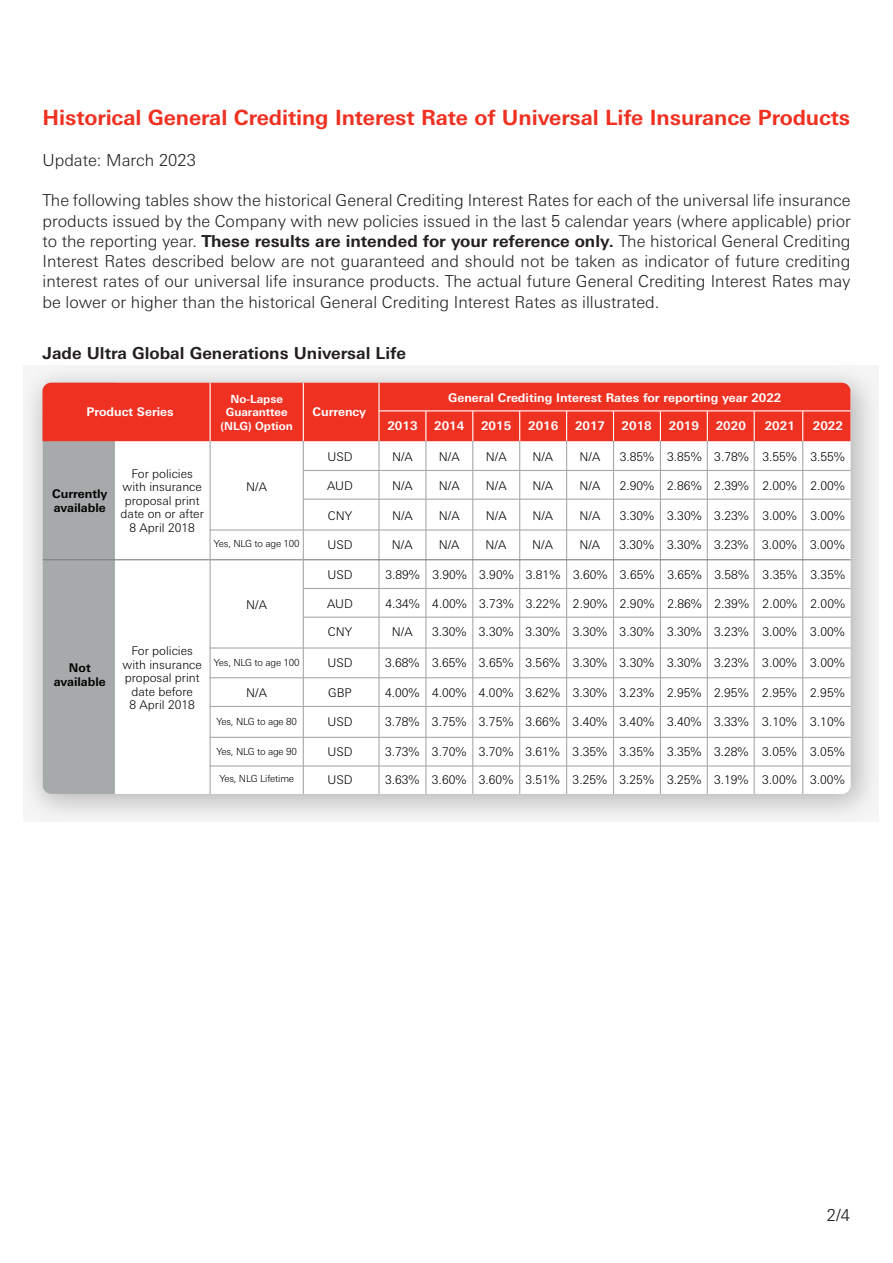
<style>
.page{position:relative;width:893px;height:1263px;background:#fff}
.page>*{position:absolute;margin:0;border:0;box-sizing:border-box;transform-origin:0 0}
.t1{font:700 21px "Univers Nextfor HSBC";letter-spacing:-.005em;color:#ef3122}
.t2{font:300 16.5px/20.2px "Univers Nextfor HSBC";color:#231f20;text-align:justify}
.t3{font:700 16.5px "Univers Nextfor HSBC";color:#231f20}
.t4{font:300 16.5px "Univers Nextfor HSBC";color:#161319}
.t5{font:300 12px/13.5px "Univers Nextfor HSBC";color:#000001;text-align:center}
.t6{font:700 12px "Univers Nextfor HSBC";color:#fff}
.t7{font:700 12px/13.5px "Univers Nextfor HSBC";color:#000001}
.t8{font:700 11.25px/13.5px "Univers Nextfor HSBC";color:#fff;text-align:center}
.t9{font:300 9.75px "Univers Nextfor HSBC";letter-spacing:-.02em;color:#000001}
.s1{font-weight:700}
</style>
<div class="page">
<svg style="left:23px;top:366px;width:856px;height:455px"></svg>
<div style="left:43px;top:385px;width:808px;height:409px;background:#fff;border-radius:9px"></div>
<hr style="left:304px;top:470px;width:546px;height:1px;background:#a8a9ad">
<hr style="left:304px;top:588px;width:546px;height:1px;background:#a8a9ad">
<hr style="left:210px;top:677px;width:640px;height:1px;background:#a8a9ad">
<hr style="left:304px;top:499px;width:546px;height:1px;background:#a8a9ad">
<hr style="left:304px;top:617px;width:546px;height:1px;background:#a8a9ad">
<hr style="left:210px;top:706px;width:640px;height:1px;background:#a8a9ad">
<hr style="left:210px;top:529px;width:640px;height:1px;background:#a8a9ad">
<hr style="left:210px;top:647px;width:640px;height:1px;background:#a8a9ad">
<hr style="left:210px;top:737px;width:640px;height:1px;background:#a8a9ad">
<hr style="left:210px;top:765px;width:640px;height:1px;background:#a8a9ad">
<hr style="left:378px;top:441px;width:2px;height:353px;background:#a8a9ad">
<hr style="left:519px;top:441px;width:1px;height:353px;background:#a8a9ad">
<hr style="left:660px;top:441px;width:1px;height:353px;background:#a8a9ad">
<hr style="left:425px;top:441px;width:1px;height:353px;background:#a8a9ad">
<hr style="left:566px;top:441px;width:1px;height:353px;background:#a8a9ad">
<hr style="left:707px;top:441px;width:1px;height:353px;background:#a8a9ad">
<hr style="left:754px;top:441px;width:1px;height:353px;background:#a8a9ad">
<hr style="left:802px;top:441px;width:1px;height:353px;background:#a8a9ad">
<hr style="left:472px;top:441px;width:1px;height:353px;background:#a8a9ad">
<hr style="left:613px;top:441px;width:1px;height:353px;background:#a8a9ad">
<div style="left:43px;top:441px;width:72px;height:353px;background:#a7aaaa"></div>
<div style="left:43px;top:383px;width:807px;height:58px;background:#ef3122"></div>
<hr style="left:379px;top:410px;width:472px;height:1px;background:#fff">
<hr style="left:378px;top:383px;width:2px;height:58px;background:#fff">
<hr style="left:519px;top:411px;width:1px;height:30px;background:#fff">
<hr style="left:660px;top:411px;width:1px;height:30px;background:#fff">
<hr style="left:425px;top:411px;width:1px;height:30px;background:#fff">
<hr style="left:566px;top:411px;width:1px;height:30px;background:#fff">
<hr style="left:707px;top:411px;width:1px;height:30px;background:#fff">
<hr style="left:754px;top:411px;width:1px;height:30px;background:#fff">
<hr style="left:802px;top:411px;width:1px;height:30px;background:#fff">
<hr style="left:472px;top:411px;width:1px;height:30px;background:#fff">
<hr style="left:613px;top:411px;width:1px;height:30px;background:#fff">
<hr style="left:43px;top:559px;width:807px;height:1px;background:#7d8082">
<hr style="left:210px;top:441px;width:1px;height:353px;background:#a8a9ad">
<hr style="left:210px;top:383px;width:1px;height:58px;background:#fff">
<hr style="left:303px;top:441px;width:1px;height:353px;background:#a8a9ad">
<hr style="left:303px;top:383px;width:1px;height:58px;background:#fff">
<h1 class="t1" style="left:43px;top:102px;width:809px">Historical General Crediting Interest Rate of Universal Life Insurance Products</h1>
<h2 class="t2" style="left:43px;top:149px;width:155px">Update: March 2023</h2>
<p class="t2" style="left:43px;top:189px;width:810px">The following tables show the historical General Crediting Interest Rates for each of the universal life insurance products issued by the Company with new policies issued in the last 5 calendar years (where applicable) prior to the reporting year. <span class="s1">These results are intended for your reference only.</span> The historical General Crediting Interest Rates described below are not guaranteed and should not be taken as indicator of future crediting interest rates of our universal life insurance products. The actual future General Crediting Interest Rates may be lower or higher than the historical General Crediting Interest Rates as illustrated.</p>
<h2 class="t3" style="left:43px;top:342px;width:365px">Jade Ultra Global Generations Universal Life</h2>
<p class="t8" style="left:221px;top:391px;width:74px">No-Lapse<br>Guaranttee (NLG) Option</p>
<p class="t6" style="left:86px;top:404px;width:89px">Product Series</p>
<p class="t6" style="left:313px;top:403px;width:55px">Currency</p>
<p class="t5" style="left:327px;top:449px;width:27px">USD</p>
<p class="t6" style="left:448px;top:389px;width:335px">General Crediting Interest Rates for reporting year 2022</p>
<p class="t6" style="left:387px;top:417px;width:32px">2013</p>
<p class="t6" style="left:434px;top:417px;width:32px">2014</p>
<p class="t6" style="left:481px;top:417px;width:32px">2015</p>
<p class="t6" style="left:528px;top:417px;width:32px">2016</p>
<p class="t6" style="left:575px;top:417px;width:32px">2017</p>
<p class="t6" style="left:622px;top:417px;width:32px">2018</p>
<p class="t6" style="left:669px;top:417px;width:32px">2019</p>
<p class="t6" style="left:716px;top:417px;width:32px">2020</p>
<p class="t6" style="left:765px;top:417px;width:32px">2021</p>
<p class="t6" style="left:813px;top:417px;width:32px">2022</p>
<p class="t5" style="left:392px;top:449px;width:22px">N/A</p>
<p class="t5" style="left:439px;top:449px;width:22px">N/A</p>
<p class="t5" style="left:486px;top:449px;width:22px">N/A</p>
<p class="t5" style="left:532px;top:449px;width:22px">N/A</p>
<p class="t5" style="left:580px;top:449px;width:22px">N/A</p>
<p class="t5" style="left:620px;top:449px;width:227px">3.85% 3.85% 3.78% 3.55% 3.55%</p>
<p class="t7" style="left:52px;top:486px;width:57px">Currently available</p>
<p class="t5" style="left:121px;top:466px;width:85px">For policies with insurance proposal print date on or after<br>8 April 2018</p>
<p class="t5" style="left:246px;top:479px;width:22px">N/A</p>
<p class="t9" style="left:214px;top:537px;width:87px">Yes, NLG to age 100</p>
<p class="t7" style="left:54px;top:660px;width:54px;text-align:center">Not available</p>
<p class="t5" style="left:246px;top:597px;width:22px">N/A</p>
<p class="t5" style="left:123px;top:643px;width:81px">For policies with insurance proposal print date before<br>8 April 2018</p>
<p class="t9" style="left:214px;top:655px;width:87px">Yes, NLG to age 100</p>
<p class="t5" style="left:246px;top:685px;width:22px">N/A</p>
<p class="t9" style="left:217px;top:714px;width:82px">Yes, NLG to age 80</p>
<p class="t9" style="left:217px;top:744px;width:82px">Yes, NLG to age 90</p>
<p class="t9" style="left:219px;top:772px;width:76px">Yes, NLG Lifetime</p>
<p class="t5" style="left:327px;top:478px;width:27px">AUD</p>
<p class="t5" style="left:392px;top:478px;width:22px">N/A</p>
<p class="t5" style="left:439px;top:478px;width:22px">N/A</p>
<p class="t5" style="left:486px;top:478px;width:22px">N/A</p>
<p class="t5" style="left:532px;top:478px;width:22px">N/A</p>
<p class="t5" style="left:580px;top:478px;width:22px">N/A</p>
<p class="t5" style="left:620px;top:478px;width:227px">2.90% 2.86% 2.39% 2.00% 2.00%</p>
<p class="t5" style="left:328px;top:508px;width:26px">CNY</p>
<p class="t5" style="left:392px;top:508px;width:22px">N/A</p>
<p class="t5" style="left:439px;top:508px;width:22px">N/A</p>
<p class="t5" style="left:486px;top:508px;width:22px">N/A</p>
<p class="t5" style="left:532px;top:508px;width:22px">N/A</p>
<p class="t5" style="left:580px;top:508px;width:22px">N/A</p>
<p class="t5" style="left:620px;top:508px;width:227px">3.30% 3.30% 3.23% 3.00% 3.00%</p>
<p class="t5" style="left:327px;top:537px;width:27px">USD</p>
<p class="t5" style="left:385px;top:567px;width:461px">3.89% 3.90% 3.90% 3.81% 3.60% 3.65% 3.65% 3.58% 3.35% 3.35%</p>
<p class="t5" style="left:385px;top:596px;width:461px">4.34% 4.00% 3.73% 3.22% 2.90% 2.90% 2.86% 2.39% 2.00% 2.00%</p>
<p class="t5" style="left:392px;top:624px;width:22px">N/A</p>
<p class="t5" style="left:432px;top:624px;width:414px">3.30% 3.30% 3.30% 3.30% 3.30% 3.30% 3.23% 3.00% 3.00%</p>
<p class="t5" style="left:385px;top:656px;width:461px">3.68% 3.65% 3.65% 3.56% 3.30% 3.30% 3.30% 3.23% 3.00% 3.00%</p>
<p class="t5" style="left:385px;top:685px;width:461px">4.00% 4.00% 4.00% 3.62% 3.30% 3.23% 2.95% 2.95% 2.95% 2.95%</p>
<p class="t5" style="left:385px;top:715px;width:461px">3.78% 3.75% 3.75% 3.66% 3.40% 3.40% 3.40% 3.33% 3.10% 3.10%</p>
<p class="t5" style="left:385px;top:744px;width:461px">3.73% 3.70% 3.70% 3.61% 3.35% 3.35% 3.35% 3.28% 3.05% 3.05%</p>
<p class="t5" style="left:385px;top:772px;width:461px">3.63% 3.60% 3.60% 3.51% 3.25% 3.25% 3.25% 3.19% 3.00% 3.00%</p>
<p class="t5" style="left:392px;top:537px;width:22px">N/A</p>
<p class="t5" style="left:439px;top:537px;width:22px">N/A</p>
<p class="t5" style="left:486px;top:537px;width:22px">N/A</p>
<p class="t5" style="left:532px;top:537px;width:22px">N/A</p>
<p class="t5" style="left:579px;top:537px;width:22px">N/A</p>
<p class="t5" style="left:619px;top:537px;width:227px">3.30% 3.30% 3.23% 3.00% 3.00%</p>
<p class="t5" style="left:327px;top:567px;width:27px">USD</p>
<p class="t5" style="left:327px;top:596px;width:27px">AUD</p>
<p class="t5" style="left:328px;top:624px;width:26px">CNY</p>
<p class="t5" style="left:327px;top:656px;width:27px">USD</p>
<p class="t5" style="left:328px;top:685px;width:25px">GBP</p>
<p class="t5" style="left:327px;top:715px;width:27px">USD</p>
<p class="t5" style="left:327px;top:744px;width:27px">USD</p>
<p class="t5" style="left:327px;top:772px;width:27px">USD</p>
<h2 class="t4" style="left:827px;top:1203px;width:25px">2/4</h2>
</div>
